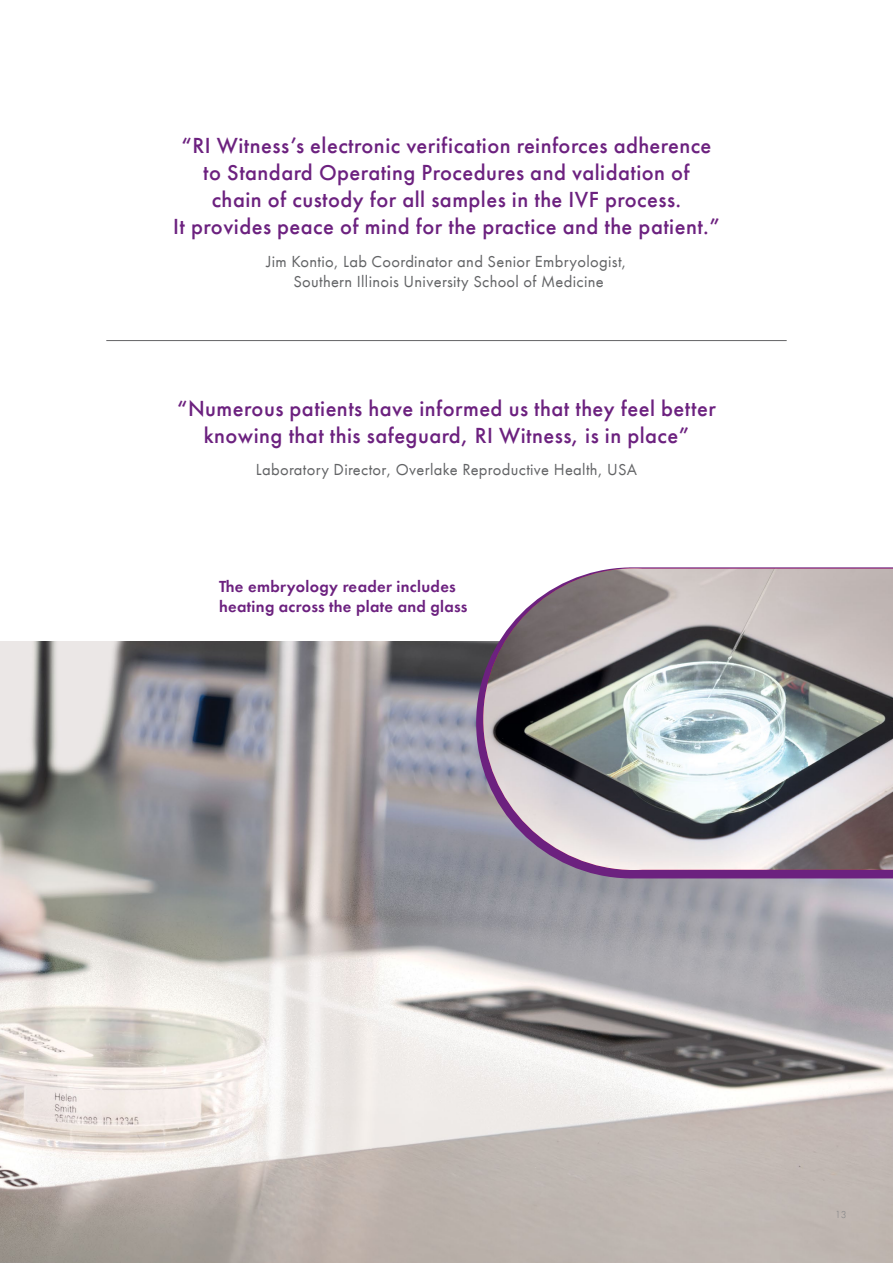
<style>
.page{position:relative;width:893px;height:1263px;background:#fff}
.page>*{position:absolute;margin:0;border:0;box-sizing:border-box;transform-origin:0 0}
.t1{font:500 22.5px/27px "Futura PT";letter-spacing:.02em;color:#6c217f;text-align:center}
.t2{font:16.5px/19.8px "Futura PT";letter-spacing:.02em;color:#636466;text-align:center}
.t3{font:600 16.5px/19.8px "Futura PT";letter-spacing:.02em;color:#6c217f}
.t4{font:300 10.5px "Futura PT";color:#808285}
</style>
<div class="page">
<img style="left:0;top:641px;width:893px;height:622px">
<hr style="left:106px;top:340px;width:681px;height:1px;background:#636466">
<svg style="left:476px;top:567px;width:417px;height:311px;background:#896396"></svg>
<svg style="left:643px;top:568px;width:250px;height:302px;background:#b0b0b1"></svg>
<img style="left:483px;top:568px;width:160px;height:302px">
<p class="t1" style="left:173px;top:132px;width:548px">“RI Witness’s electronic verification reinforces adherence to Standard Operating Procedures and validation of<br>chain of custody for all samples in the IVF process.<br>It provides peace of mind for the practice and the patient.”</p>
<p class="t2" style="left:266px;top:251px;width:361px">Jim Kontio, Lab Coordinator and Senior Embryologist,<br>Southern Illinois University School of Medicine</p>
<p class="t1" style="left:177px;top:395px;width:540px">“Numerous patients have informed us that they feel better knowing that this safeguard, RI Witness, is in place”</p>
<p class="t2" style="left:256px;top:460px;width:383px">Laboratory Director, Overlake Reproductive Health, USA</p>
<p class="t3" style="left:219px;top:576px;width:250px">The embryology reader includes heating across the plate and glass</p>
<p class="t4" style="left:835px;top:1208px;width:13px">13</p>
</div>
